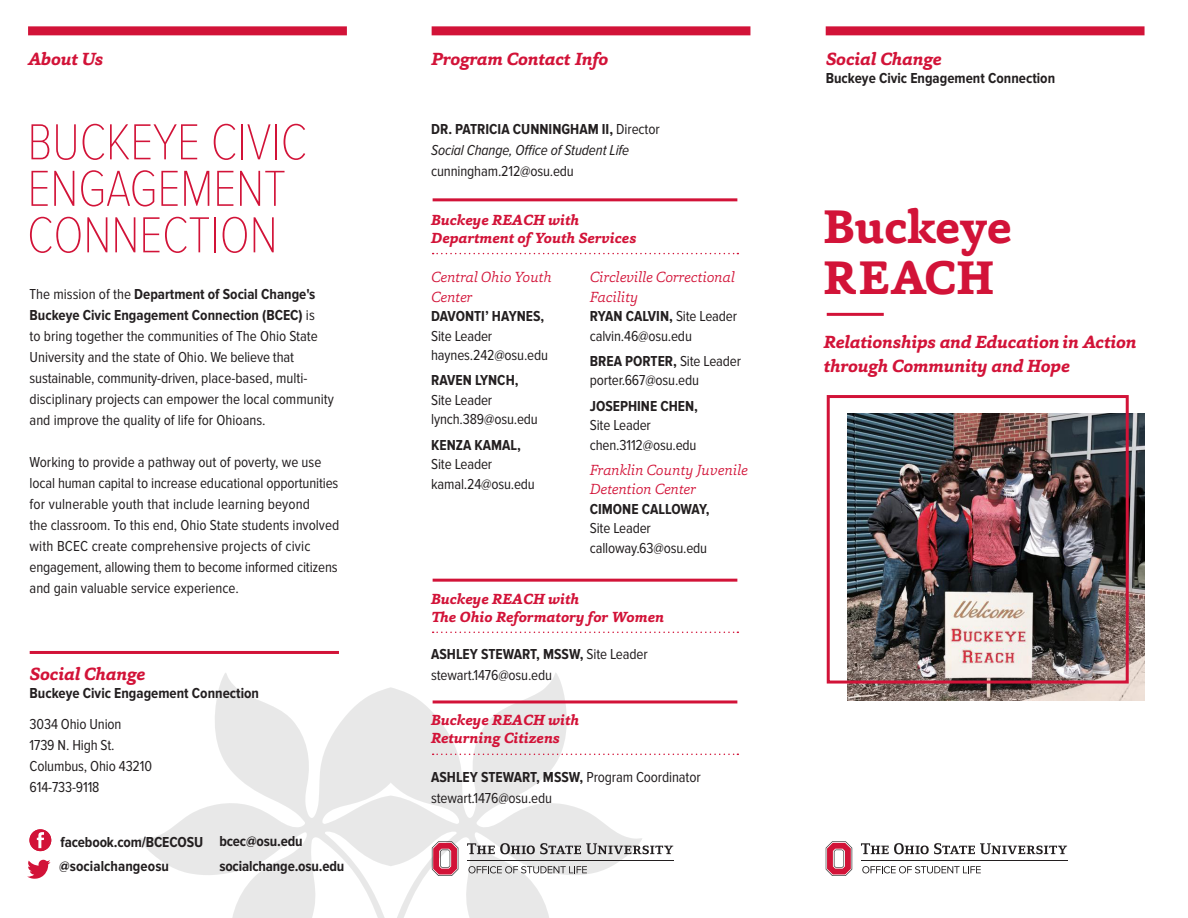
<style>
.page{position:relative;width:1188px;height:918px;background:#fff}
.page>*{position:absolute;margin:0;border:0;box-sizing:border-box;transform-origin:0 0}
.t1{font:100 52.5px/46.5px "Proxima Nova Cond";letter-spacing:-.01em;color:#d21338}
.t2{font:700 48.15px "Capita";letter-spacing:-.005em;color:#d21338}
.t3{font:italic 700 18px/24px "Capita";letter-spacing:-.01em;color:#d21338}
.t4{font:15px/21px "Proxima Nova Cond";color:#231f20}
.t5{font:italic 300 15px/19.5px "Capita";letter-spacing:-.01em;color:#d21338}
.t6{font:700 15px "Proxima Nova Cond";color:#231f20}
.t7{font:italic 700 15px/18px "Capita";color:#d21338}
.t8{font:italic 15px/21px "Proxima Nova Cond";letter-spacing:-.01em;color:#231f20}
.s1{font-weight:700}
.s2{font-weight:700;font-style:normal}
.s3{font-style:normal}
.s4{font-family:"Proxima Nova Cond";font-weight:700;font-style:normal;color:#231f20}
.s5{font-family:"Proxima Nova Cond";font-weight:400;font-style:normal;color:#231f20}
.s6{font-family:"Capita";font-weight:300;font-style:italic;color:#d21338}
</style>
<div class="page">
<svg style="left:391px;top:673px;width:252px;height:244px"></svg>
<div style="left:28px;top:26px;width:319px;height:9px;background:#d21338"></div>
<svg style="left:862px;top:866px;width:119px;height:7px"></svg>
<svg style="left:826px;top:841px;width:26px;height:35px"></svg>
<hr style="left:861px;top:860px;width:207px;height:1px;background:#231f20">
<svg style="left:861px;top:843px;width:206px;height:11px"></svg>
<svg style="left:468px;top:866px;width:119px;height:7px"></svg>
<svg style="left:432px;top:841px;width:26px;height:35px"></svg>
<hr style="left:467px;top:860px;width:207px;height:1px;background:#231f20">
<svg style="left:467px;top:843px;width:206px;height:11px;background:#acabab"></svg>
<div style="left:826px;top:26px;width:319px;height:9px;background:#d21338"></div>
<div style="left:432px;top:26px;width:318px;height:9px;background:#d21338"></div>
<hr style="left:827px;top:313px;width:57px;height:3px;background:#d21338">
<svg style="left:139px;top:673px;width:251px;height:244px"></svg>
<hr style="left:30px;top:651px;width:309px;height:3px;background:#d21338">
<svg style="left:29px;top:829px;width:22px;height:22px"></svg>
<svg style="left:27px;top:860px;width:24px;height:19px"></svg>
<hr style="left:433px;top:198px;width:304px;height:3px;background:#d21338">
<svg style="left:433px;top:253px;width:305px;height:1px"></svg>
<hr style="left:433px;top:579px;width:304px;height:3px;background:#d21338">
<hr style="left:433px;top:700px;width:304px;height:3px;background:#d21338">
<svg style="left:433px;top:632px;width:305px;height:1px"></svg>
<svg style="left:433px;top:754px;width:305px;height:1px"></svg>
<img style="left:847px;top:414px;width:298px;height:286px">
<div style="left:827px;top:395px;width:302px;height:289px;border:3px solid #d21338"></div>
<p class="t3" style="left:28px;top:47px;width:77px">About Us</p>
<p class="t3" style="left:432px;top:47px;width:178px">Program Contact Info</p>
<p class="t1" style="left:27px;top:119px;width:282px">BUCKEYE CIVIC<br>ENGAGEMENT<br>CONNECTION</p>
<p class="t4" style="left:30px;top:284px;width:306px">The mission of the <span class="s1">Department of Social Change's Buckeye Civic Engagement Connection (BCEC)</span> is<br>to bring together the communities of The Ohio State University and the state of Ohio. We believe that sustainable, community-driven, place-based, multi&shy;disciplinary projects can empower the local community and improve the quality of life for Ohioans.</p>
<p class="t4" style="left:30px;top:452px;width:311px">Working to provide a pathway out of poverty, we use local human capital to increase educational opportunities for vulnerable youth that include learning beyond<br>the classroom. To this end, Ohio State students involved with BCEC create comprehensive projects of civic engagement, allowing them to become informed citizens and gain valuable service experience.</p>
<p class="t3" style="left:30px;top:662px;width:117px">Social Change</p>
<p class="t6" style="left:30px;top:684px;width:231px">Buckeye Civic Engagement Connection</p>
<p class="t4" style="left:30px;top:714px;width:93px">3034 Ohio Union</p>
<p class="t4" style="left:30px;top:735px;width:86px">1739 N. High St.</p>
<p class="t4" style="left:30px;top:756px;width:124px">Columbus, Ohio 43210</p>
<p class="t4" style="left:30px;top:777px;width:72px">614-733-9118</p>
<p class="t6" style="left:61px;top:833px;width:144px">facebook.com/BCECOSU</p>
<p class="t6" style="left:59px;top:858px;width:112px">@socialchangeosu</p>
<p class="t6" style="left:219px;top:832px;width:85px">bcec@osu.edu</p>
<p class="t6" style="left:219px;top:858px;width:127px">socialchange.osu.edu</p>
<p class="t8" style="left:431px;top:119px;width:230px"><span class="s2">DR. PATRICIA CUNNINGHAM II,</span> <span class="s3">Director<br></span>Social Change, Office of Student Life <span class="s3">cunningham.212@osu.edu</span></p>
<p class="t7" style="left:431px;top:210px;width:207px">Buckeye REACH with<br>Department of Youth Services</p>
<p class="t5" style="left:590px;top:267px;width:149px">Circleville Correctional<br>Facility<br><span class="s4">RYAN CALVIN,</span> <span class="s5">Site Leader calvin.46@osu.edu</span></p>
<p class="t4" style="left:590px;top:352px;width:153px;line-height:19.5px"><span class="s1">BREA PORTER,</span> Site Leader porter.667@osu.edu</p>
<p class="t4" style="left:590px;top:396px;width:110px;line-height:19.5px"><span class="s1">JOSEPHINE CHEN,<br></span>Site Leader chen.3112@osu.edu</p>
<p class="t5" style="left:590px;top:460px;width:159px">Franklin County Juvenile<br>Detention Center<br><span class="s4">CIMONE CALLOWAY,<br></span><span class="s5">Site Leader calloway.63@osu.edu</span></p>
<p class="t7" style="left:431px;top:589px;width:235px">Buckeye REACH with<br>The Ohio Reformatory for Women</p>
<p class="t4" style="left:431px;top:644px;width:218px"><span class="s1">ASHLEY STEWART, MSSW,</span> Site Leader stewart.1476@osu.edu</p>
<p class="t7" style="left:431px;top:711px;width:150px">Buckeye REACH with<br>Returning Citizens</p>
<p class="t4" style="left:431px;top:767px;width:271px"><span class="s1">ASHLEY STEWART, MSSW,</span> Program Coordinator stewart.1476@osu.edu</p>
<p class="t4" style="left:431px;top:268px;width:122px;line-height:19.5px"><span class="s6">Central Ohio Youth<br>Center<br></span><span class="s1">DAVONTI’ HAYNES,<br></span>Site Leader haynes.242@osu.edu</p>
<p class="t4" style="left:431px;top:371px;width:108px;line-height:19.5px"><span class="s1">RAVEN LYNCH,<br></span>Site Leader lynch.389@osu.edu</p>
<p class="t4" style="left:431px;top:435px;width:105px;line-height:19.5px"><span class="s1">KENZA KAMAL,<br></span>Site Leader kamal.24@osu.edu</p>
<p class="t3" style="left:826px;top:47px;width:117px">Social Change</p>
<p class="t6" style="left:826px;top:70px;width:231px">Buckeye Civic Engagement Connection</p>
<p class="t2" style="left:824px;top:194px;width:190px">Buckeye</p>
<p class="t2" style="left:824px;top:245px;width:172px">REACH</p>
<p class="t3" style="left:824px;top:330px;width:314px">Relationships and Education in Action through Community and Hope</p>
</div>
